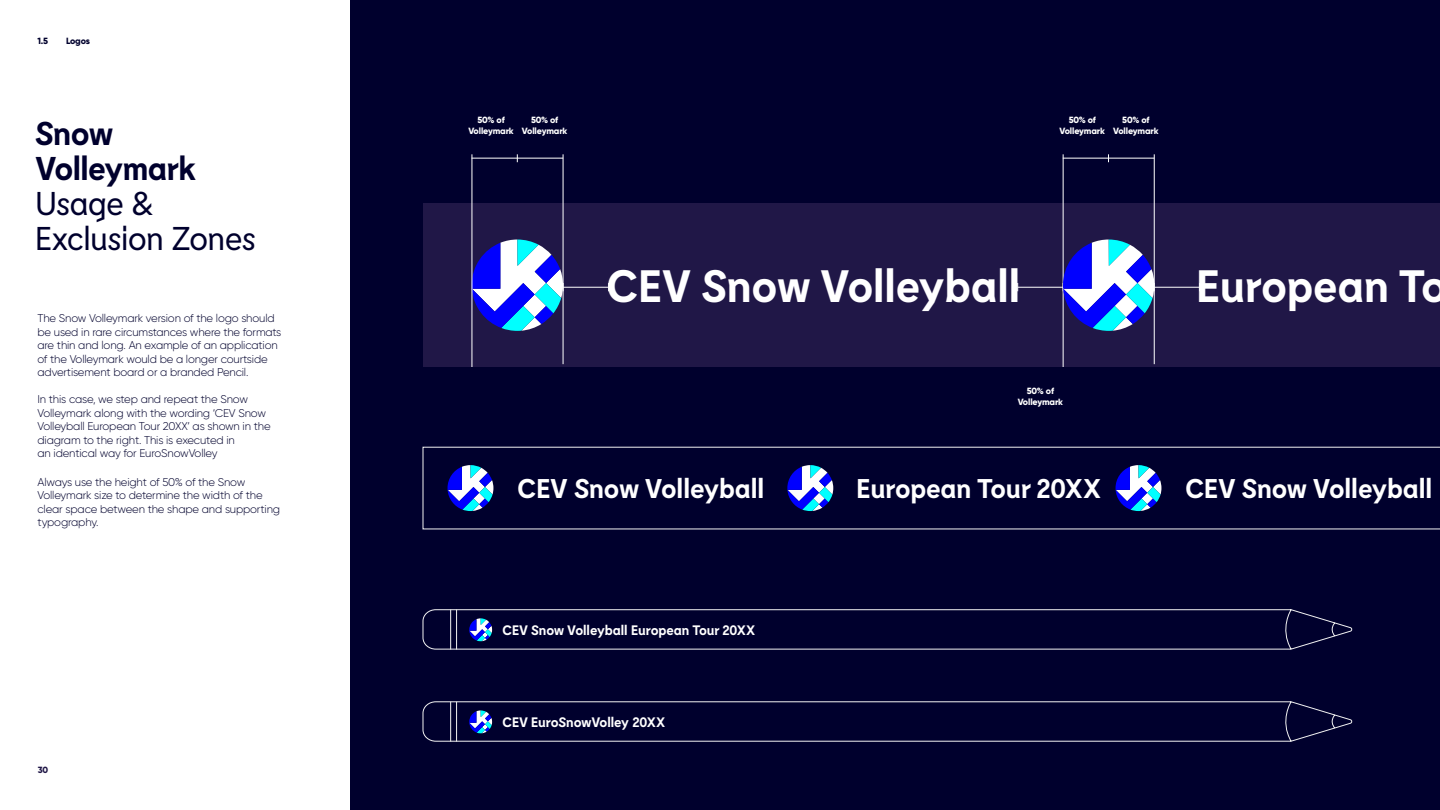
<style>
.page{position:relative;width:1440px;height:810px;background:#fff}
.page>*{position:absolute;margin:0;border:0;box-sizing:border-box;transform-origin:0 0}
.t1{font:700 45.38px "Lemur";letter-spacing:-.005em;color:#fff}
.t2{font:32.92px/35.2px "Lemur";letter-spacing:-.03em;color:#00002d}
.t3{font:700 32.92px/35.2px "Lemur";letter-spacing:-.02em;color:#00002d}
.t4{font:700 27.08px "Lemur";letter-spacing:-.005em;color:#fff}
.t5{font:700 13.73px "Lemur";letter-spacing:-.005em;color:#fff}
.t6{font:300 11.25px/13.5px "Gilroy";letter-spacing:-.015em;color:#00002d}
.t7{font:800 9px/10.8px "Gilroy";letter-spacing:-.015em;color:#fff;text-align:center}
.t8{font:800 9px "Gilroy";letter-spacing:-.015em;color:#00002d}
.t9{font:800 9px "Gilroy";color:#201747}
</style>
<div class="page">
<div style="left:351px;top:0;width:1089px;height:810px;background:#00002d"></div>
<div style="left:423px;top:203px;width:1017px;height:164px;background:#201747"></div>
<svg style="left:423px;top:447px;width:1017px;height:82px"></svg>
<hr style="left:1063px;top:158px;width:91px;height:1px;background:#fff">
<hr style="left:1063px;top:154px;width:1px;height:213px;background:#fff">
<hr style="left:1154px;top:154px;width:1px;height:210px;background:#fff">
<hr style="left:563px;top:287px;width:46px;height:1px;background:#fff">
<hr style="left:1017px;top:287px;width:46px;height:1px;background:#fff">
<hr style="left:1154px;top:287px;width:46px;height:1px;background:#fff">
<svg style="left:473px;top:240px;width:90px;height:91px"></svg>
<hr style="left:472px;top:158px;width:91px;height:1px;background:#fff">
<hr style="left:472px;top:154px;width:1px;height:213px;background:#fff">
<hr style="left:563px;top:154px;width:1px;height:210px;background:#fff">
<svg style="left:1063px;top:240px;width:92px;height:91px"></svg>
<svg style="left:448px;top:465px;width:45px;height:46px"></svg>
<svg style="left:787px;top:465px;width:46px;height:46px"></svg>
<svg style="left:1116px;top:465px;width:45px;height:46px"></svg>
<svg style="left:422px;top:609px;width:931px;height:41px"></svg>
<svg style="left:422px;top:701px;width:931px;height:41px"></svg>
<p class="t8" style="left:37px;top:35px;width:12px">1.5</p>
<p class="t8" style="left:66px;top:35px;width:26px">Logos</p>
<h2 class="t3" style="left:35px;top:115px;width:162px">Snow<br>Volleymark</h2>
<h2 class="t2" style="left:35px;top:185px;width:223px">Usage &amp;<br>Exclusion Zones</h2>
<p class="t6" style="left:38px;top:312px;width:245px">The Snow Volleymark version of the logo should be used in rare circumstances where the formats are thin and long. An example of an application of the Volleymark would be a longer courtside advertisement board or a branded Pencil.</p>
<p class="t6" style="left:38px;top:393px;width:235px">In this case, we step and repeat the Snow Volleymark along with the wording ‘CEV Snow Volleyball European Tour 20XX’ as shown in the diagram to the right. This is executed in<br>an identical way for EuroSnowVolley</p>
<p class="t6" style="left:38px;top:475px;width:244px">Always use the height of 50% of the Snow Volleymark size to determine the width of the clear space between the shape and supporting typography.</p>
<p class="t9" style="left:38px;top:764px;width:12px">30</p>
<p class="t7" style="left:468px;top:115px;width:47px">50% of<br>Volleymark</p>
<p class="t7" style="left:1060px;top:115px;width:47px">50% of<br>Volleymark</p>
<p class="t7" style="left:522px;top:115px;width:47px">50% of<br>Volleymark</p>
<p class="t7" style="left:1113px;top:115px;width:47px">50% of<br>Volleymark</p>
<h1 class="t1" style="left:607px;top:256px;width:415px">CEV Snow Volleyball</h1>
<p class="t7" style="left:1018px;top:385px;width:47px">50% of<br>Volleymark</p>
<h1 class="t1" style="left:1197px;top:256px;width:252px">European To</h1>
<h3 class="t4" style="left:517px;top:471px;width:249px">CEV Snow Volleyball</h3>
<h3 class="t4" style="left:1185px;top:471px;width:249px">CEV Snow Volleyball</h3>
<h3 class="t4" style="left:856px;top:471px;width:246px">European Tour 20XX</h3>
<p class="t5" style="left:502px;top:621px;width:254px">CEV Snow Volleyball European Tour 20XX</p>
<p class="t5" style="left:502px;top:713px;width:164px">CEV EuroSnowVolley 20XX</p>
</div>
